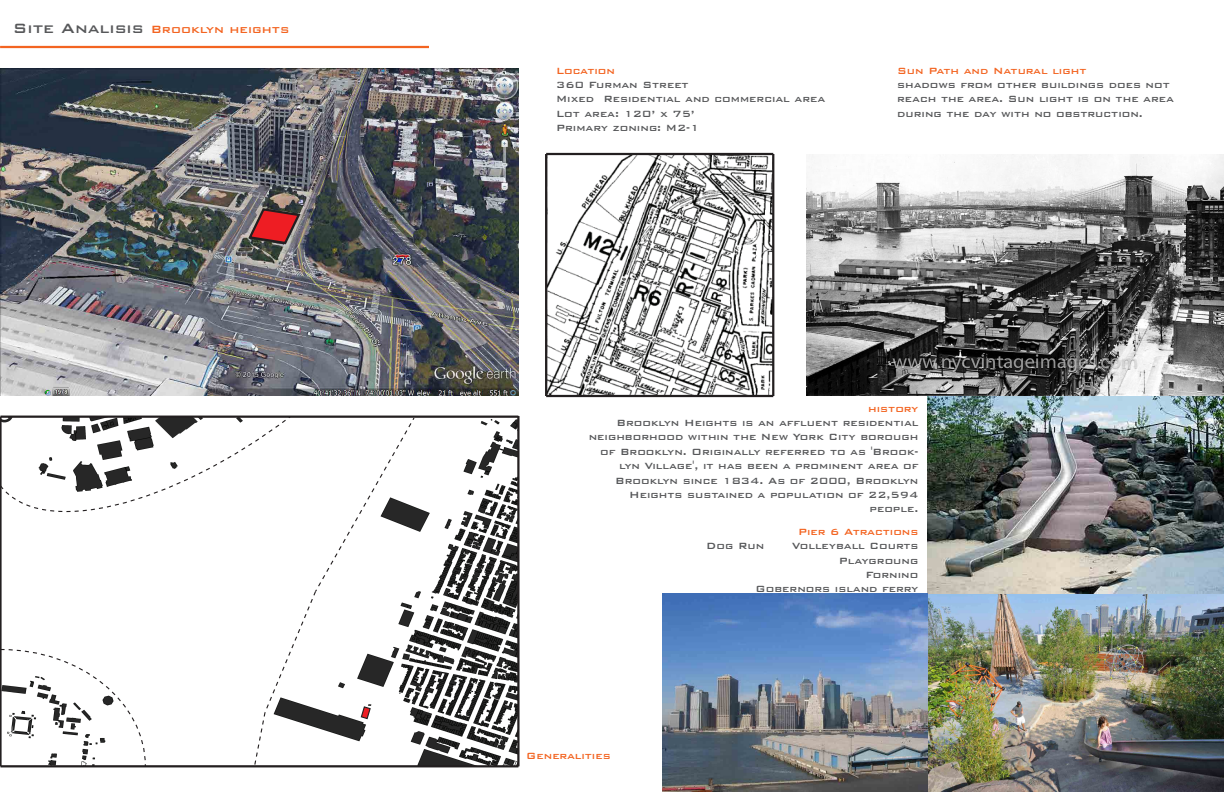
<style>
.page{position:relative;width:1224px;height:792px;background:#fff}
.page>*{position:absolute;margin:0;border:0;box-sizing:border-box;transform-origin:0 0}
.t1{font:500 14px "Bank Gothic BT";color:#f36421}
.t2{font:500 12px/14.4px "Bank Gothic BT";color:#57585a}
.t3{font:500 12px "Bank Gothic BT";color:#f36421}
.s1{font-size:18px;color:#57585a}
</style>
<div class="page">
<img style="left:547px;top:155px;width:225px;height:240px">
<img style="left:927px;top:396px;width:297px;height:396px">
<img style="left:663px;top:594px;width:264px;height:198px">
<img style="left:806px;top:154px;width:418px;height:242px">
<hr style="left:0;top:46px;width:429px;height:2px;background:#f36421">
<img style="left:0;top:69px;width:519px;height:327px">
<img style="left:416px;top:419px;width:101px;height:346px">
<hr style="left:0;top:416px;width:518px;height:2px;background:#231f20">
<hr style="left:517px;top:416px;width:3px;height:350px;background:#231f20">
<hr style="left:0;top:765px;width:518px;height:2px;background:#231f20">
<svg style="left:247px;top:207px;width:55px;height:39px;background:#9e4446"></svg>
<hr style="left:546px;top:153px;width:227px;height:2px;background:#231f20">
<hr style="left:772px;top:154px;width:2px;height:242px;background:#231f20">
<hr style="left:546px;top:395px;width:227px;height:2px;background:#231f20">
<hr style="left:545px;top:154px;width:2px;height:242px;background:#231f20">
<svg style="left:0;top:415px;width:416px;height:353px"></svg>
<p class="t1" style="left:13px;top:22px;width:278px"><span class="s1">Site Analisis</span> Brooklyn heights</p>
<p class="t3" style="left:556px;top:64px;width:60px">Location</p>
<p class="t2" style="left:556px;top:77px;width:271px">360 Furman Street<br>Mixed Residential and commercial area<br>Lot area: 120’ x 75’<br>Primary zoning: M2-1</p>
<p class="t3" style="left:897px;top:64px;width:191px">Sun Path and Natural light</p>
<p class="t2" style="left:897px;top:77px;width:278px">shadows from other buildings does not reach the area. Sun light is on the area during the day with no obstruction.</p>
<p class="t3" style="left:868px;top:402px;width:52px">history</p>
<p class="t2" style="left:589px;top:415px;width:331px;text-align:right">Brooklyn Heights is an affluent residential neighborhood within the New York City borough of Brooklyn. Originally referred to as 'Brook&shy;lyn Village', it has been a prominent area of Brooklyn since 1834. As of 2000, Brooklyn Heights sustained a population of 22,594 people.</p>
<p class="t3" style="left:798px;top:525px;width:122px">Pier 6 Atractions</p>
<p class="t3" style="left:526px;top:750px;width:86px">Generalities</p>
<p class="t2" style="left:706px;top:538px;width:59px">Dog Run</p>
<p class="t2" style="left:756px;top:538px;width:164px;text-align:right">Volleyball Courts<br>Playgroung<br>Fornino<br>Gobernors island ferry</p>
</div>
